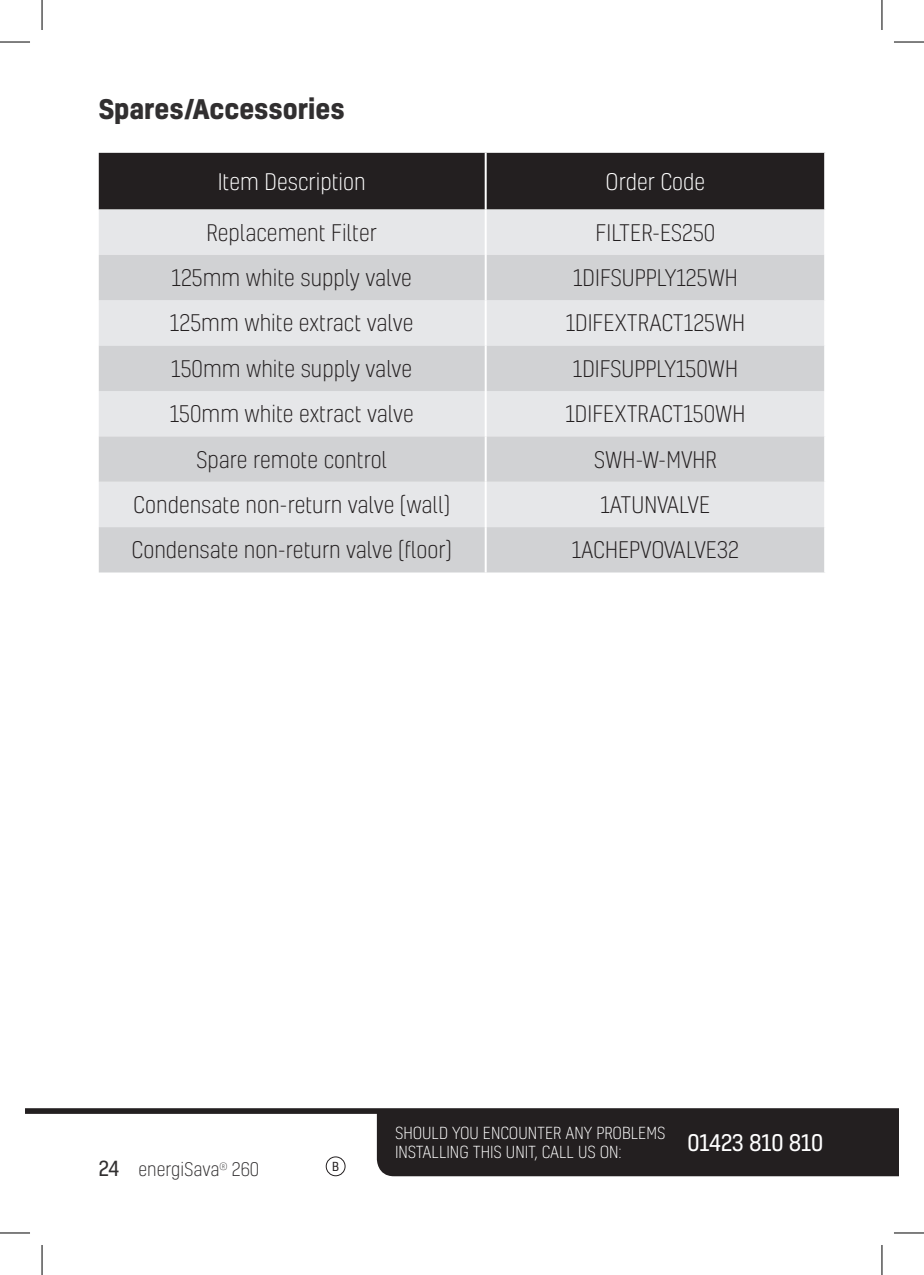
<style>
.page{position:relative;width:924px;height:1275px;background:#fff}
.page>*{position:absolute;margin:0;border:0;box-sizing:border-box;transform-origin:0 0}
.t1{font:700 26px "Kelson";color:#312f30}
.t2{font:300 22px "Kelson";color:#231f20}
.t3{font:300 22px "Kelson";color:#fff}
.t4{font:22px "Kelson";color:#fff}
.t5{font:300 18px "Kelson";color:#312f30}
.t6{font:300 16px/19.2px "Kelson";color:#fff}
.t7{font:12px "Kelson";color:#231f20}
.s1{font-weight:400;font-size:20px}
</style>
<div class="page">
<svg style="left:25px;top:1108px;width:873px;height:68px;fill:#231f20"></svg>
<div style="left:325px;top:1156px;width:20px;height:20px;border:1px solid #231f20;border-radius:50%"></div>
<div style="left:99px;top:153px;width:724px;height:56px;background:#231f20"></div>
<div style="left:99px;top:209px;width:724px;height:46px;background:#e6e7e9"></div>
<svg style="left:99px;top:255px;width:724px;height:317px;fill:#d1d2d4"></svg>
<hr style="left:484px;top:153px;width:2px;height:56px;background:#fff">
<hr style="left:484px;top:300px;width:2px;height:46px;background:#fff">
<hr style="left:484px;top:391px;width:2px;height:45px;background:#fff">
<hr style="left:484px;top:255px;width:2px;height:45px;background:#fff">
<hr style="left:484px;top:346px;width:2px;height:45px;background:#fff">
<hr style="left:484px;top:436px;width:2px;height:46px;background:#fff">
<hr style="left:484px;top:209px;width:2px;height:46px;background:#fff">
<hr style="left:484px;top:482px;width:2px;height:45px;background:#fff">
<hr style="left:484px;top:527px;width:2px;height:45px;background:#fff">
<hr style="left:0;top:42px;width:30px;height:1px;background:#000">
<hr style="left:893px;top:42px;width:30px;height:1px;background:#000">
<hr style="left:0;top:1232px;width:30px;height:1px;background:#000">
<hr style="left:893px;top:1232px;width:30px;height:1px;background:#000">
<hr style="left:42px;top:0;width:1px;height:30px;background:#000">
<hr style="left:42px;top:1245px;width:1px;height:30px;background:#000">
<hr style="left:881px;top:0;width:1px;height:30px;background:#000">
<hr style="left:881px;top:1245px;width:1px;height:30px;background:#000">
<p class="t1" style="left:99px;top:90px;width:247px">Spares/Accessories</p>
<p class="t3" style="left:218px;top:167px;width:149px">Item Description</p>
<p class="t3" style="left:605px;top:167px;width:101px">Order Code</p>
<p class="t2" style="left:206px;top:218px;width:172px">Replacement Filter</p>
<p class="t2" style="left:595px;top:218px;width:121px">FILTER-ES250</p>
<p class="t2" style="left:171px;top:264px;width:242px">125mm white supply valve</p>
<p class="t2" style="left:572px;top:264px;width:166px">1DIFSUPPLY125WH</p>
<p class="t2" style="left:170px;top:309px;width:245px">125mm white extract valve</p>
<p class="t2" style="left:565px;top:309px;width:181px">1DIFEXTRACT125WH</p>
<p class="t2" style="left:171px;top:354px;width:242px">150mm white supply valve</p>
<p class="t2" style="left:572px;top:354px;width:167px">1DIFSUPPLY150WH</p>
<p class="t2" style="left:170px;top:400px;width:245px">150mm white extract valve</p>
<p class="t2" style="left:565px;top:400px;width:181px">1DIFEXTRACT150WH</p>
<p class="t2" style="left:196px;top:445px;width:193px">Spare remote control</p>
<p class="t2" style="left:593px;top:445px;width:124px">SWH-W-MVHR</p>
<p class="t2" style="left:133px;top:491px;width:318px">Condensate non-return valve (wall)</p>
<p class="t2" style="left:600px;top:491px;width:111px">1ATUNVALVE</p>
<p class="t2" style="left:131px;top:536px;width:321px">Condensate non-return valve (floor)</p>
<p class="t2" style="left:571px;top:536px;width:169px">1ACHEPVOVALVE32</p>
<p class="t5" style="left:99px;top:1158px;width:162px"><span class="s1">24</span> energiSava<sup>®</sup> 260</p>
<p class="t7" style="left:332px;top:1158px;width:8px">B</p>
<p class="t6" style="left:395px;top:1123px;width:272px">SHOULD YOU ENCOUNTER ANY PROBLEMS<br>INSTALLING THIS UNIT, CALL US ON:</p>
<p class="t4" style="left:687px;top:1128px;width:137px">01423 810 810</p>
</div>
